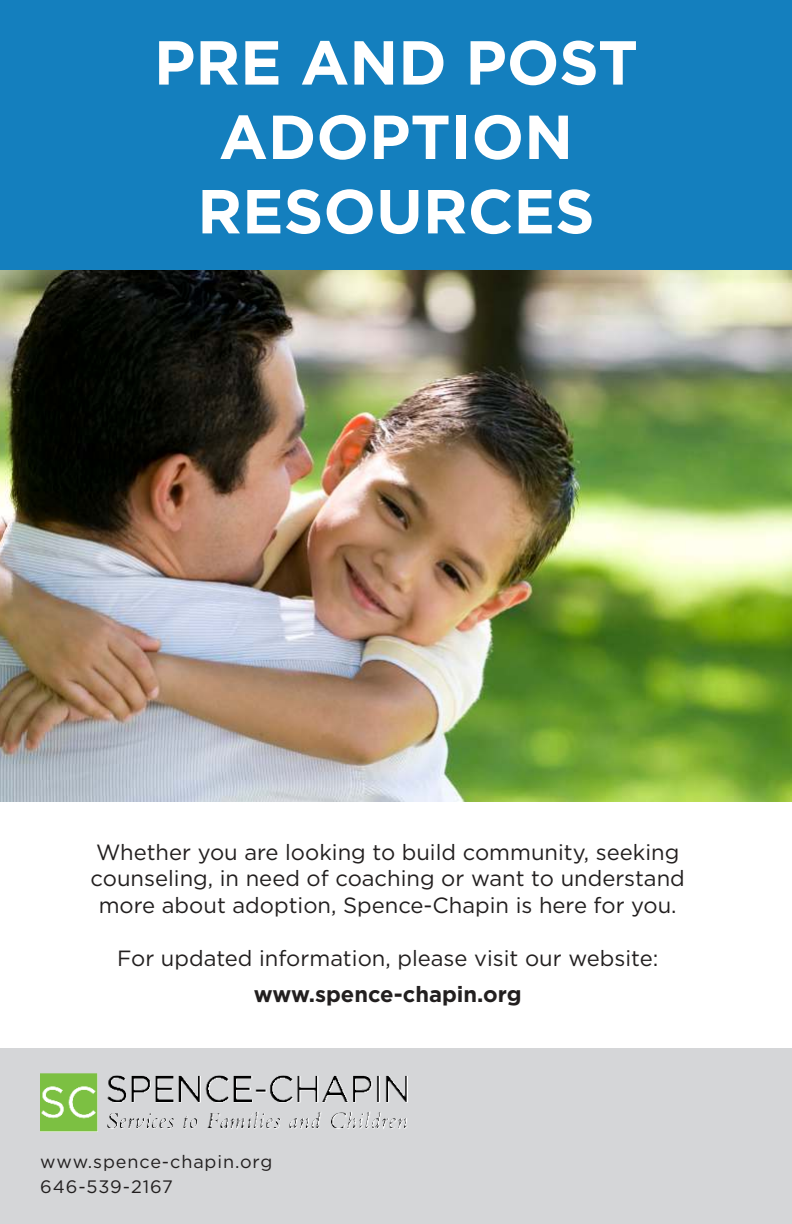
<style>
.page{position:relative;width:792px;height:1224px;background:#fff}
.page>*{position:absolute;margin:0;border:0;box-sizing:border-box;transform-origin:0 0}
.t1{font:700 62px/74.4px "Gotham";color:#fff;text-align:center}
.t2{font:22px/26.4px "Gotham";color:#221f1f;text-align:center}
.t3{font:700 22px "Gotham";color:#221f1f}
.t4{font:18px/25px "Gotham";letter-spacing:.05em;color:#221f1f}
</style>
<div class="page">
<div style="left:0;top:0;width:792px;height:536px;background:#147fbe"></div>
<div style="left:0;top:1048px;width:792px;height:176px;background:#d5d6d8"></div>
<img style="left:40px;top:1073px;width:368px;height:59px">
<img style="left:0;top:270px;width:792px;height:532px">
<h1 class="t1" style="left:154px;top:29px;width:486px">PRE AND POST<br>ADOPTION<br>RESOURCES</h1>
<p class="t2" style="left:91px;top:840px;width:596px">Whether you are looking to build community, seeking counseling, in need of coaching or want to understand more about adoption, Spence-Chapin is here for you.</p>
<p class="t2" style="left:117px;top:946px;width:543px">For updated information, please visit our website:</p>
<p class="t3" style="left:254px;top:984px;width:269px">www.spence-chapin.org</p>
<p class="t4" style="left:40px;top:1150px;width:234px">www.spence-chapin.org<br>646-539-2167</p>
</div>
